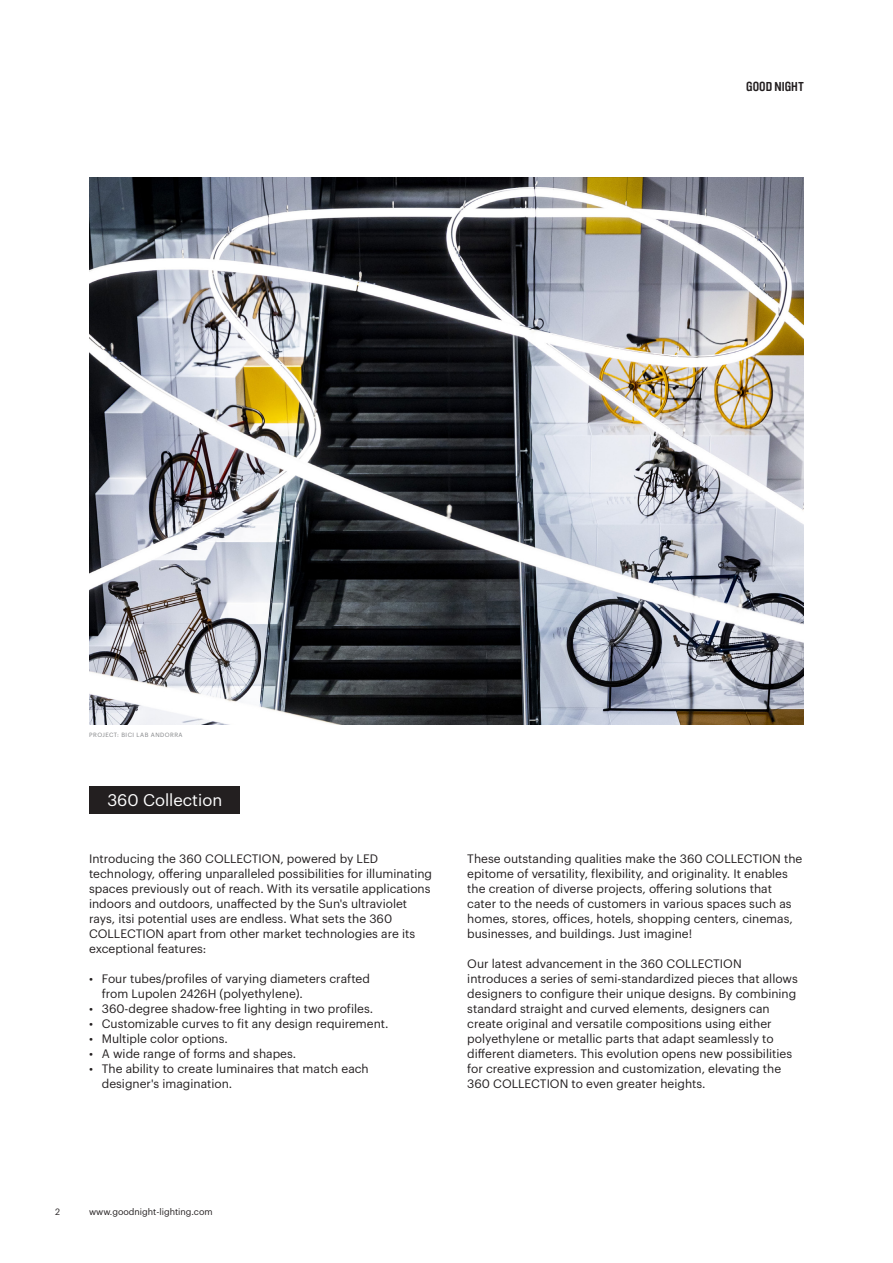
<style>
.page{position:relative;width:893px;height:1263px;background:#fff}
.page>*{position:absolute;margin:0;border:0;box-sizing:border-box;transform-origin:0 0}
.t1{font:16.5px "Graphik";color:#fff}
.t2{font:700 12.9px "Brauer Neue Std";color:#231f20}
.t3{font:12px/15px "Graphik";color:#231f20}
.t4{font:9px "Graphik";color:#231f20}
.t5{font:6px "Graphik";letter-spacing:.075em;color:#808285}
</style>
<div class="page">
<div style="left:89px;top:786px;width:150px;height:28px;background:#231f20"></div>
<img style="left:89px;top:177px;width:715px;height:547px">
<p class="t2" style="left:746px;top:79px;width:59px">GOOD NIGHT</p>
<p class="t5" style="left:89px;top:730px;width:95px">PROJECT: BICI LAB ANDORRA</p>
<p class="t1" style="left:107px;top:787px;width:116px">360 Collection</p>
<p class="t3" style="left:89px;top:850px;width:345px">Introducing the 360 COLLECTION, powered by LED technology, offering unparalleled possibilities for illuminating spaces previously out of reach. With its versatile applications indoors and outdoors, unaffected by the Sun's ultraviolet rays, itsi potential uses are endless. What sets the 360<br>COLLECTION apart from other market technologies are its exceptional features:</p>
<p class="t3" style="left:102px;top:970px;width:270px;text-indent:-13px">• Four tubes/profiles of varying diameters crafted from Lupolen 2426H (polyethylene).</p>
<p class="t3" style="left:89px;top:1000px;width:286px">• 360-degree shadow-free lighting in two profiles.</p>
<p class="t3" style="left:89px;top:1015px;width:301px">• Customizable curves to fit any design requirement.</p>
<p class="t3" style="left:89px;top:1030px;width:140px">• Multiple color options.</p>
<p class="t3" style="left:89px;top:1045px;width:209px">• A wide range of forms and shapes.</p>
<p class="t3" style="left:102px;top:1060px;width:268px;text-indent:-13px">• The ability to create luminaires that match each designer's imagination.</p>
<p class="t3" style="left:467px;top:850px;width:337px">These outstanding qualities make the 360 COLLECTION the epitome of versatility, flexibility, and originality. It enables the creation of diverse projects, offering solutions that cater to the needs of customers in various spaces such as homes, stores, offices, hotels, shopping centers, cinemas, businesses, and buildings. Just imagine!</p>
<p class="t3" style="left:467px;top:955px;width:332px">Our latest advancement in the 360 COLLECTION introduces a series of semi-standardized pieces that allows designers to configure their unique designs. By combining standard straight and curved elements, designers can create original and versatile compositions using either polyethylene or metallic parts that adapt seamlessly to different diameters. This evolution opens new possibilities for creative expression and customization, elevating the 360 COLLECTION to even greater heights.</p>
<p class="t4" style="left:55px;top:1205px;width:6px">2</p>
<p class="t4" style="left:89px;top:1205px;width:125px">www.goodnight-lighting.com</p>
</div>
